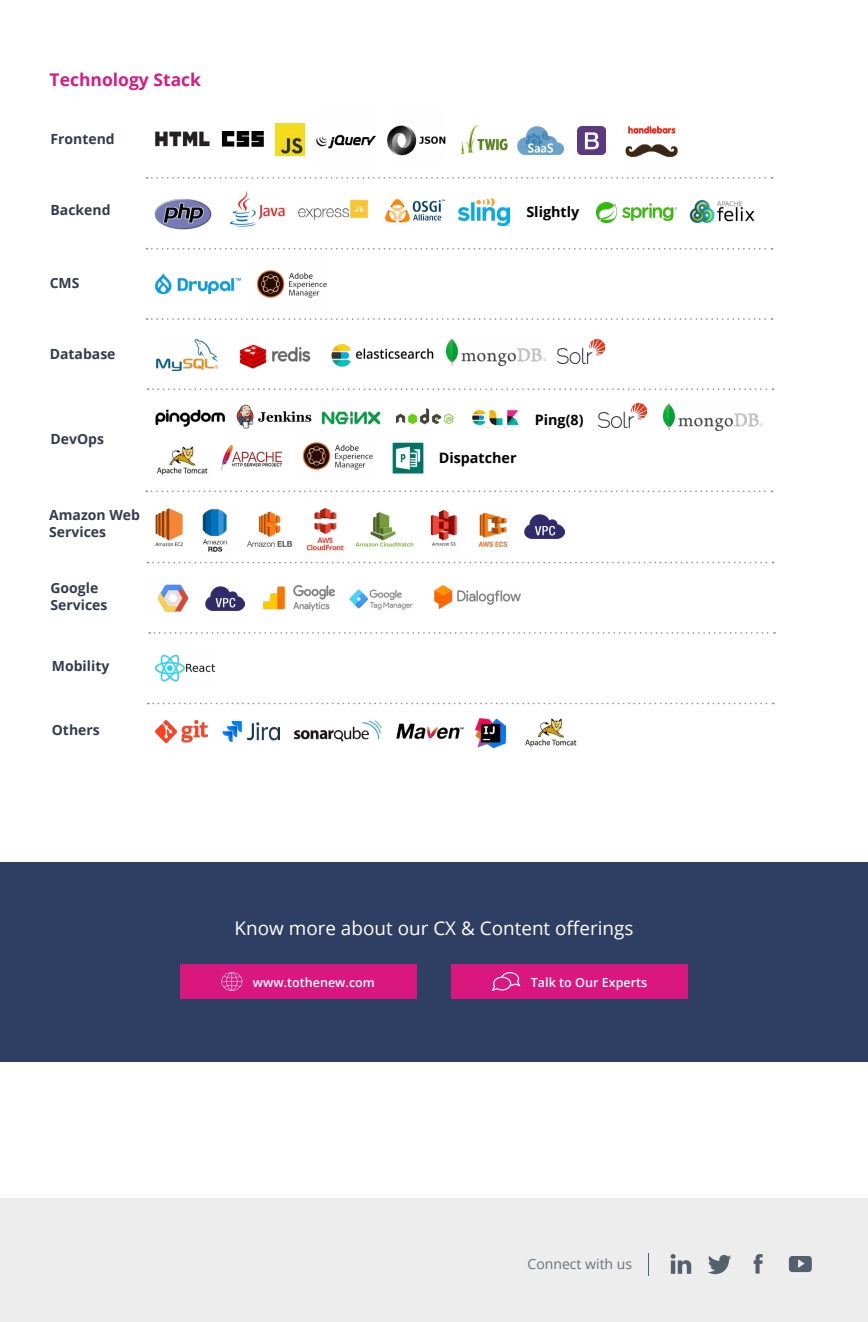
<style>
.page{position:relative;width:868px;height:1322px;background:#fff}
.page>*{position:absolute;margin:0;border:0;box-sizing:border-box;transform-origin:0 0}
.t1{font:18.9px "Open Sans";color:#fff}
.t2{font:700 17.5px "Open Sans";color:#d71b7f}
.t3{font:700 14.35px "Open Sans";color:#000}
.t4{font:700 14px/16.8px "Open Sans";color:#333c4e}
.t5{font:14px "Open Sans";color:#687279}
.t6{font:600 12.6px "Open Sans";color:#fff}
</style>
<div class="page">
<img style="left:157px;top:446px;width:51px;height:29px">
<svg style="left:147px;top:177px;width:625px;height:2px"></svg>
<svg style="left:147px;top:318px;width:625px;height:2px"></svg>
<svg style="left:147px;top:248px;width:625px;height:2px"></svg>
<img style="left:525px;top:514px;width:39px;height:25px">
<img style="left:205px;top:586px;width:39px;height:25px">
<svg style="left:148px;top:388px;width:626px;height:2px"></svg>
<svg style="left:146px;top:490px;width:626px;height:2px"></svg>
<img style="left:229px;top:191px;width:57px;height:36px">
<svg style="left:148px;top:562px;width:626px;height:1px"></svg>
<img style="left:596px;top:202px;width:81px;height:21px">
<img style="left:689px;top:200px;width:66px;height:23px">
<img style="left:446px;top:339px;width:100px;height:27px">
<img style="left:663px;top:404px;width:100px;height:26px">
<img style="left:557px;top:339px;width:47px;height:24px">
<img style="left:599px;top:403px;width:47px;height:24px">
<svg style="left:148px;top:702px;width:626px;height:2px"></svg>
<svg style="left:149px;top:632px;width:626px;height:2px"></svg>
<img style="left:156px;top:720px;width:51px;height:22px">
<img style="left:222px;top:722px;width:57px;height:19px">
<img style="left:396px;top:723px;width:67px;height:17px">
<img style="left:476px;top:718px;width:29px;height:29px">
<img style="left:155px;top:199px;width:57px;height:30px">
<img style="left:240px;top:344px;width:71px;height:24px">
<img style="left:331px;top:344px;width:103px;height:23px">
<img style="left:321px;top:411px;width:60px;height:14px">
<img style="left:472px;top:409px;width:48px;height:19px">
<img style="left:392px;top:442px;width:32px;height:32px">
<img style="left:397px;top:408px;width:59px;height:17px">
<img style="left:221px;top:446px;width:61px;height:23px">
<img style="left:264px;top:586px;width:71px;height:24px">
<img style="left:349px;top:589px;width:64px;height:21px">
<img style="left:435px;top:586px;width:85px;height:22px">
<img style="left:293px;top:720px;width:89px;height:22px">
<div style="left:0;top:862px;width:868px;height:199px;background:#2e3f63"></div>
<div style="left:180px;top:964px;width:236px;height:35px;background:#d9177e"></div>
<svg style="left:221px;top:972px;width:21px;height:19px"></svg>
<div style="left:451px;top:964px;width:237px;height:35px;background:#d9177e"></div>
<svg style="left:492px;top:972px;width:28px;height:19px"></svg>
<img style="left:155px;top:131px;width:55px;height:16px">
<img style="left:221px;top:131px;width:43px;height:16px">
<img style="left:275px;top:124px;width:30px;height:31px">
<img style="left:578px;top:126px;width:27px;height:28px">
<img style="left:317px;top:134px;width:59px;height:15px">
<img style="left:387px;top:125px;width:59px;height:31px">
<img style="left:625px;top:126px;width:53px;height:31px">
<img style="left:518px;top:127px;width:46px;height:27px">
<img style="left:256px;top:270px;width:71px;height:28px">
<img style="left:302px;top:442px;width:71px;height:28px">
<img style="left:155px;top:274px;width:85px;height:20px">
<img style="left:155px;top:654px;width:59px;height:28px">
<img style="left:298px;top:199px;width:71px;height:21px">
<img style="left:384px;top:198px;width:62px;height:27px">
<img style="left:459px;top:198px;width:50px;height:28px">
<img style="left:157px;top:339px;width:60px;height:32px">
<img style="left:237px;top:405px;width:74px;height:23px">
<img style="left:155px;top:409px;width:71px;height:18px">
<img style="left:155px;top:508px;width:28px;height:38px">
<img style="left:202px;top:509px;width:25px;height:43px">
<img style="left:246px;top:511px;width:47px;height:36px">
<img style="left:306px;top:508px;width:38px;height:44px">
<img style="left:430px;top:509px;width:27px;height:37px">
<img style="left:478px;top:512px;width:30px;height:35px">
<img style="left:157px;top:584px;width:32px;height:28px">
<img style="left:355px;top:512px;width:60px;height:35px">
<img style="left:460px;top:125px;width:48px;height:30px">
<div style="left:0;top:1198px;width:868px;height:124px;background:#eeeded"></div>
<svg style="left:671px;top:1254px;width:21px;height:19px"></svg>
<svg style="left:708px;top:1255px;width:24px;height:19px"></svg>
<svg style="left:754px;top:1254px;width:9px;height:19px"></svg>
<svg style="left:789px;top:1256px;width:23px;height:16px"></svg>
<svg style="left:648px;top:1253px;width:1px;height:22px"></svg>
<img style="left:525px;top:718px;width:52px;height:29px">
<p class="t2" style="left:50px;top:67px;width:153px">Technology Stack</p>
<p class="t4" style="left:50px;top:131px;width:66px">Frontend</p>
<p class="t4" style="left:50px;top:201px;width:62px">Backend</p>
<p class="t4" style="left:50px;top:274px;width:31px">CMS</p>
<p class="t4" style="left:50px;top:346px;width:67px">Database</p>
<p class="t4" style="left:50px;top:430px;width:55px">DevOps</p>
<p class="t4" style="left:49px;top:506px;width:92px">Amazon Web<br>Services</p>
<p class="t4" style="left:50px;top:579px;width:59px">Google<br>Services</p>
<p class="t4" style="left:52px;top:657px;width:59px">Mobility</p>
<p class="t4" style="left:52px;top:721px;width:50px">Others</p>
<p class="t3" style="left:526px;top:201px;width:54px">Slightly</p>
<p class="t3" style="left:439px;top:447px;width:79px">Dispatcher</p>
<p class="t3" style="left:535px;top:409px;width:50px">Ping(8)</p>
<h1 class="t1" style="left:235px;top:915px;width:400px">Know more about our CX &amp; Content offerings</h1>
<p class="t6" style="left:253px;top:973px;width:124px">www.tothenew.com</p>
<p class="t6" style="left:531px;top:973px;width:118px">Talk to Our Experts</p>
<p class="t5" style="left:528px;top:1254px;width:106px">Connect with us</p>
<p class="t5" style="left:538px;top:1254px;width:106px">Connect with us</p>
</div>
